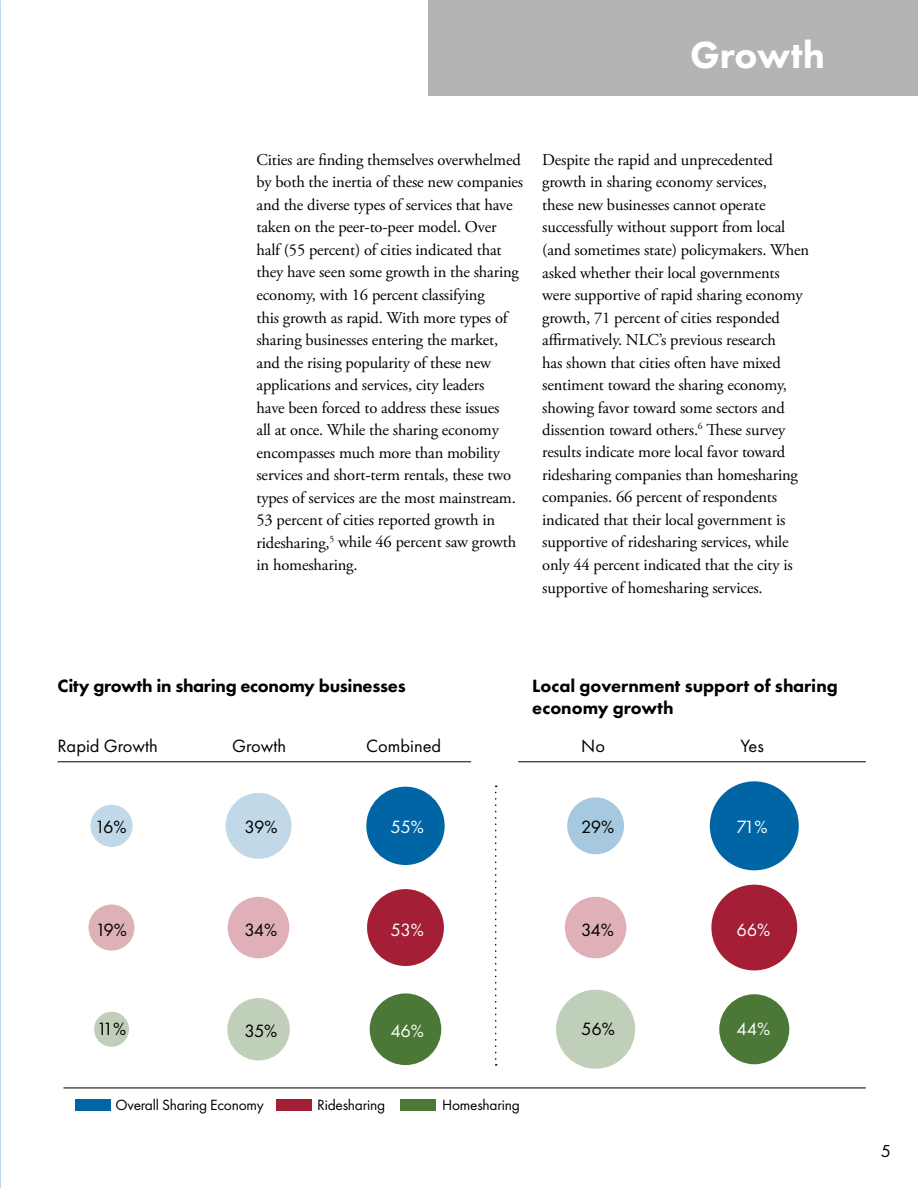
<style>
.page{position:relative;width:918px;height:1188px;background:#fff}
.page>*{position:absolute;margin:0;border:0;box-sizing:border-box;transform-origin:0 0}
.t1{font:800 39px "Futura PT";color:#fff}
.t2{font:800 18.45px/22.2px "Futura PT";letter-spacing:-.01em;color:#000}
.t3{font:18.45px "Futura PT";color:#000}
.t4{font:18.45px "Futura PT";color:#fff}
.t5{font:18px "Futura PT";color:#000}
.t6{font:16.5px/22.5px "Adobe Garamond Pro";letter-spacing:-.01em;color:#000}
.t7{font:15.45px "Futura PT";letter-spacing:-.015em;color:#000}
</style>
<div class="page">
<hr style="left:0;top:760px;width:1px;height:428px;background:#27aae1">
<div style="left:428px;top:0;width:490px;height:95px;background:#b3b4b4"></div>
<div style="left:90px;top:805px;width:43px;height:42px;background:#c0d8e8;border-radius:50%"></div>
<div style="left:89px;top:905px;width:46px;height:46px;background:#dfb0b8;border-radius:50%"></div>
<div style="left:94px;top:1012px;width:35px;height:35px;background:#c0cfb9;border-radius:50%"></div>
<div style="left:226px;top:793px;width:65px;height:66px;background:#c0d8e8;border-radius:50%"></div>
<div style="left:228px;top:897px;width:61px;height:61px;background:#dfb0b8;border-radius:50%"></div>
<div style="left:227px;top:998px;width:63px;height:63px;background:#c0cfb9;border-radius:50%"></div>
<div style="left:366px;top:787px;width:79px;height:78px;background:#0065a4;border-radius:50%"></div>
<div style="left:367px;top:889px;width:77px;height:77px;background:#a41f36;border-radius:38px"></div>
<div style="left:370px;top:993px;width:71px;height:72px;background:#4b7737;border-radius:50%"></div>
<div style="left:710px;top:781px;width:89px;height:89px;background:#0065a4;border-radius:50%"></div>
<div style="left:711px;top:885px;width:86px;height:85px;background:#a41f36;border-radius:50%"></div>
<div style="left:719px;top:994px;width:70px;height:70px;background:#4b7737;border-radius:50%"></div>
<div style="left:567px;top:797px;width:57px;height:57px;background:#a6c9df;border-radius:50%"></div>
<div style="left:565px;top:897px;width:61px;height:61px;background:#dfb0b8;border-radius:50%"></div>
<div style="left:556px;top:990px;width:79px;height:79px;background:#c0cfb9;border-radius:50%"></div>
<svg style="left:495px;top:786px;width:2px;height:280px"></svg>
<div style="left:75px;top:1099px;width:35px;height:11px;background:#0065a4"></div>
<div style="left:277px;top:1099px;width:35px;height:11px;background:#a41f36"></div>
<div style="left:400px;top:1099px;width:35px;height:11px;background:#4b7737"></div>
<hr style="left:58px;top:761px;width:413px;height:1px;background:#000">
<hr style="left:63px;top:1088px;width:803px;height:1px;background:#000">
<hr style="left:518px;top:761px;width:348px;height:1px;background:#000">
<svg style="left:0;top:756px;width:1px;height:115px"></svg>
<h1 class="t1" style="left:690px;top:30px;width:136px">Growth</h1>
<p class="t6" style="left:256px;top:149px;width:268px">Cities are finding themselves overwhelmed by both the inertia of these new companies and the diverse types of services that have taken on the peer-to-peer model. Over half (55 percent) of cities indicated that they have seen some growth in the sharing economy, with 16 percent classifying<br>this growth as rapid. With more types of sharing businesses entering the market, and the rising popularity of these new applications and services, city leaders<br>have been forced to address these issues<br>all at once. While the sharing economy encompasses much more than mobility services and short-term rentals, these two types of services are the most mainstream.<br>53 percent of cities reported growth in ridesharing,<sup>5</sup> while 46 percent saw growth in homesharing.</p>
<p class="t6" style="left:542px;top:149px;width:268px">Despite the rapid and unprecedented growth in sharing economy services,<br>these new businesses cannot operate successfully without support from local (and sometimes state) policymakers. When asked whether their local governments were supportive of rapid sharing economy growth, 71 percent of cities responded affirmatively. NLC’s previous research<br>has shown that cities often have mixed sentiment toward the sharing economy, showing favor toward some sectors and dissention toward others.<sup>6</sup> These survey results indicate more local favor toward ridesharing companies than homesharing companies. 66 percent of respondents indicated that their local government is supportive of ridesharing services, while only 44 percent indicated that the city is supportive of homesharing services.</p>
<p class="t2" style="left:58px;top:674px;width:350px">City growth in sharing economy businesses</p>
<p class="t2" style="left:532px;top:674px;width:307px">Local government support of sharing economy growth</p>
<p class="t3" style="left:58px;top:735px;width:102px">Rapid Growth</p>
<p class="t3" style="left:232px;top:735px;width:55px">Growth</p>
<p class="t3" style="left:366px;top:735px;width:77px">Combined</p>
<p class="t3" style="left:581px;top:735px;width:25px">No</p>
<p class="t3" style="left:741px;top:735px;width:25px">Yes</p>
<p class="t3" style="left:95px;top:816px;width:33px">16%</p>
<p class="t3" style="left:245px;top:816px;width:35px">39%</p>
<p class="t3" style="left:581px;top:816px;width:34px">29%</p>
<p class="t4" style="left:390px;top:816px;width:35px">55%</p>
<p class="t4" style="left:737px;top:816px;width:32px">71%</p>
<p class="t3" style="left:95px;top:919px;width:33px">19%</p>
<p class="t3" style="left:245px;top:919px;width:34px">34%</p>
<p class="t4" style="left:390px;top:919px;width:35px">53%</p>
<p class="t3" style="left:581px;top:919px;width:34px">34%</p>
<p class="t4" style="left:737px;top:919px;width:35px">66%</p>
<p class="t3" style="left:97px;top:1018px;width:31px">11%</p>
<p class="t3" style="left:245px;top:1019px;width:34px">35%</p>
<p class="t4" style="left:390px;top:1019px;width:35px">46%</p>
<p class="t3" style="left:581px;top:1018px;width:35px">56%</p>
<p class="t4" style="left:737px;top:1018px;width:35px">44%</p>
<p class="t7" style="left:116px;top:1096px;width:150px">Overall Sharing Economy</p>
<p class="t7" style="left:317px;top:1096px;width:69px">Ridesharing</p>
<p class="t7" style="left:442px;top:1096px;width:79px">Homesharing</p>
<p class="t5" style="left:881px;top:1140px;width:12px">5</p>
</div>
